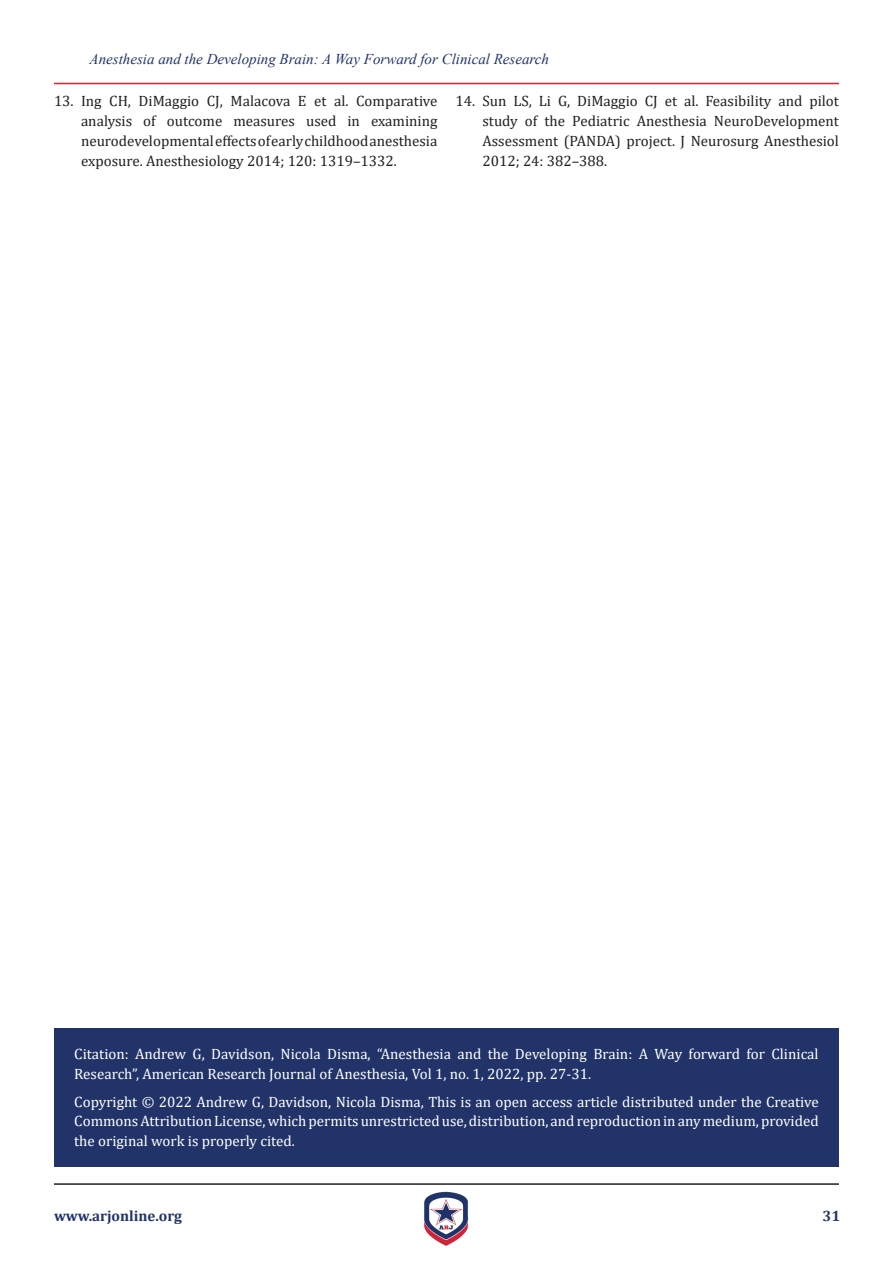
<style>
.page{position:relative;width:893px;height:1263px;background:#fff}
.page>*{position:absolute;margin:0;border:0;box-sizing:border-box;transform-origin:0 0}
.t1{font:15px/19.5px "Cambria";color:#fff}
.t2{font:15px/20px "Cambria";color:#231f20;text-align:justify}
.t3{font:italic 15px "Times New Roman";color:#213368}
.t4{font:700 15px "Cambria";color:#213368}
</style>
<div class="page">
<img style="left:424px;top:1191px;width:45px;height:55px">
<hr style="left:54px;top:1183px;width:785px;height:2px;background:#231f20">
<hr style="left:54px;top:83px;width:785px;height:1px;background:#ed1c24">
<div style="left:54px;top:1028px;width:785px;height:139px;background:#213368"></div>
<p class="t3" style="left:90px;top:49px;width:461px">Anesthesia and the Developing Brain: A Way Forward for Clinical Research</p>
<p class="t2" style="left:81px;top:91px;width:358px;text-indent:-27px">13. Ing CH, DiMaggio CJ, Malacova E et al. Comparative analysis of outcome measures used in examining neurodevelopmental effects of early childhood anesthesia exposure. Anesthesiology 2014; 120: 1319–1332.</p>
<p class="t2" style="left:482px;top:91px;width:358px;text-indent:-27px">14. Sun LS, Li G, DiMaggio CJ et al. Feasibility and pilot study of the Pediatric Anesthesia NeuroDevelopment Assessment (PANDA) project. J Neurosurg Anesthesiol 2012; 24: 382–388.</p>
<p class="t1" style="left:74px;top:1044px;width:746px">Citation: Andrew G, Davidson, Nicola Disma, “Anesthesia and the Developing Brain: A Way forward for Clinical<br>Research”, American Research Journal of Anesthesia, Vol 1, no. 1, 2022, pp. 27-31.</p>
<p class="t1" style="left:74px;top:1092px;width:746px;text-align:justify">Copyright © 2022 Andrew G, Davidson, Nicola Disma, This is an open access article distributed under the Creative Commons Attribution License, which permits unrestricted use, distribution, and reproduction in any medium, provided the original work is properly cited.</p>
<p class="t4" style="left:54px;top:1205px;width:130px">www.arjonline.org</p>
<p class="t4" style="left:822px;top:1205px;width:19px">31</p>
</div>
